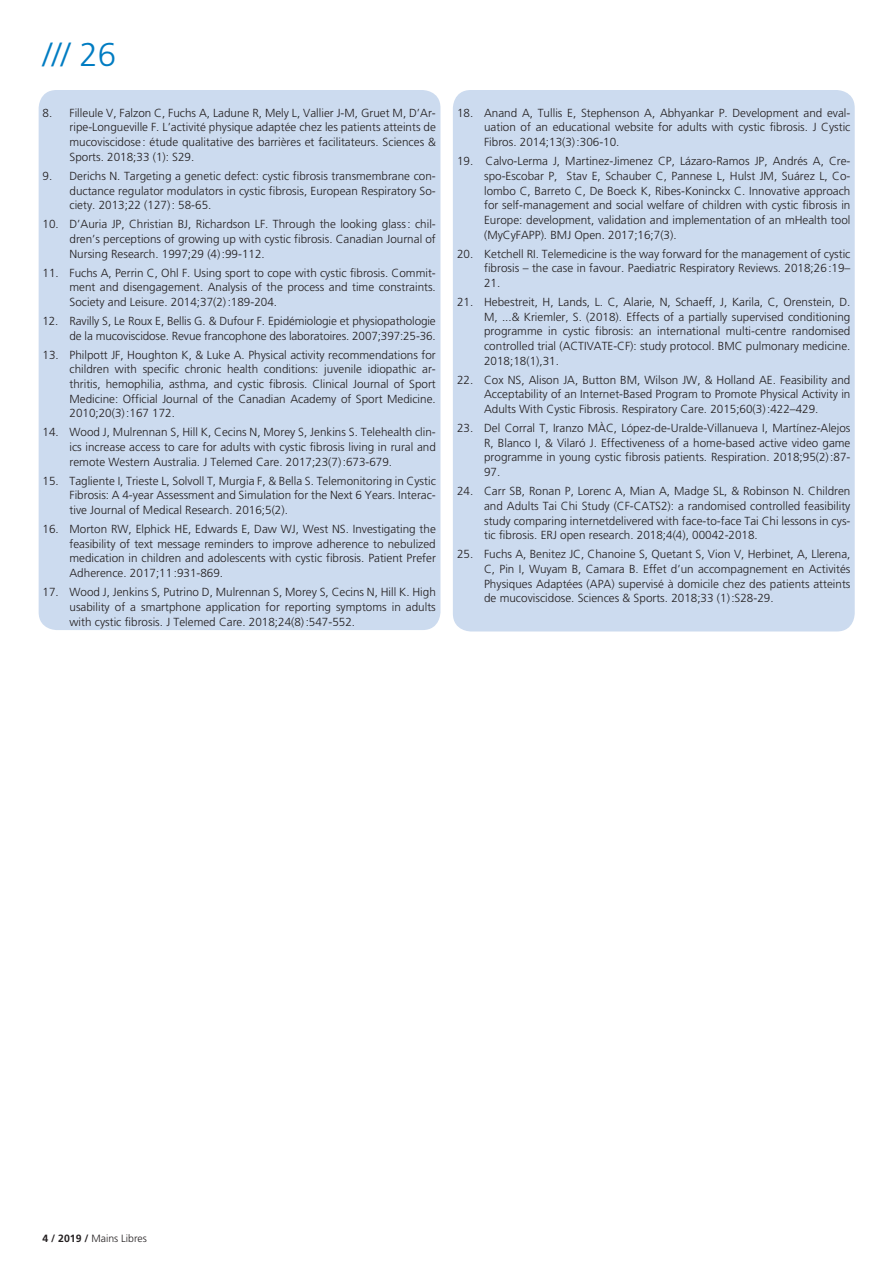
<style>
.page{position:relative;width:893px;height:1263px;background:#fff}
.page>*{position:absolute;margin:0;border:0;box-sizing:border-box;transform-origin:0 0}
.t1{font:300 33px "Frutiger";color:#007cc2}
.t2{font:300 11.7px/14.7px "Frutiger";color:#231f20;text-align:justify}
.t3{font:300 10.5px "Frutiger";color:#231f20}
.s1{font-weight:700}
</style>
<div class="page">
<div style="left:39px;top:90px;width:401px;height:540px;background:#ccdbef;border-radius:18px"></div>
<div style="left:453px;top:90px;width:402px;height:541px;background:#ccdbef;border-radius:18px"></div>
<p class="t1" style="left:43px;top:36px;width:75px">/// 26</p>
<p class="t2" style="left:70px;top:105px;width:368px;text-indent:-27px">8. Filleule V, Falzon C, Fuchs A, Ladune R, Mely L, Vallier J-M, Gruet M, D’Ar&shy;ripe-Longueville F. L’activité physique adaptée chez les patients atteints de mucoviscidose: étude qualitative des barrières et facilitateurs. Sciences &amp; Sports. 2018;33 (1): S29.</p>
<p class="t2" style="left:70px;top:168px;width:368px;text-indent:-27px">9. Derichs N. Targeting a genetic defect: cystic fibrosis transmembrane con&shy;ductance regulator modulators in cystic fibrosis, European Respiratory So&shy;ciety. 2013;22 (127): 58-65.</p>
<p class="t2" style="left:70px;top:217px;width:368px;text-indent:-27px">10. D’Auria JP, Christian BJ, Richardson LF. Through the looking glass: chil&shy;dren’s perceptions of growing up with cystic fibrosis. Canadian Journal of Nursing Research. 1997;29 (4):99-112.</p>
<p class="t2" style="left:70px;top:265px;width:368px;text-indent:-27px">11. Fuchs A, Perrin C, Ohl F. Using sport to cope with cystic fibrosis. Commit&shy;ment and disengagement. Analysis of the process and time constraints.<br>Society and Leisure. 2014;37(2):189-204.</p>
<p class="t2" style="left:43px;top:313px;width:395px;text-align:right">12. Ravilly S, Le Roux E, Bellis G. &amp; Dufour F. Epidémiologie et physiopathologie de la mucoviscidose. Revue francophone des laboratoires. 2007;397:25-36.</p>
<p class="t2" style="left:70px;top:347px;width:368px;text-indent:-27px">13. Philpott JF, Houghton K, &amp; Luke A. Physical activity recommendations for children with specific chronic health conditions: juvenile idiopathic ar&shy;thritis, hemophilia, asthma, and cystic fibrosis. Clinical Journal of Sport Medicine: Official Journal of the Canadian Academy of Sport Medicine.<br>2010;20(3):167 172.</p>
<p class="t2" style="left:70px;top:425px;width:368px;text-indent:-27px">14. Wood J, Mulrennan S, Hill K, Cecins N, Morey S, Jenkins S. Telehealth clin&shy;ics increase access to care for adults with cystic fibrosis living in rural and remote Western Australia. J Telemed Care. 2017;23(7):673-679.</p>
<p class="t2" style="left:70px;top:473px;width:368px;text-indent:-27px">15. Tagliente I, Trieste L, Solvoll T, Murgia F, &amp; Bella S. Telemonitoring in Cystic Fibrosis: A 4-year Assessment and Simulation for the Next 6 Years. Interac&shy;tive Journal of Medical Research. 2016;5(2).</p>
<p class="t2" style="left:70px;top:522px;width:368px;text-indent:-27px">16. Morton RW, Elphick HE, Edwards E, Daw WJ, West NS. Investigating the feasibility of text message reminders to improve adherence to nebulized medication in children and adolescents with cystic fibrosis. Patient Prefer Adherence. 2017;11:931-869.</p>
<p class="t2" style="left:70px;top:585px;width:368px;text-indent:-27px">17. Wood J, Jenkins S, Putrino D, Mulrennan S, Morey S, Cecins N, Hill K. High usability of a smartphone application for reporting symptoms in adults with cystic fibrosis. J Telemed Care. 2018;24(8):547-552.</p>
<p class="t2" style="left:484px;top:105px;width:368px;text-indent:-27px">18. Anand A, Tullis E, Stephenson A, Abhyankar P. Development and eval&shy;uation of an educational website for adults with cystic fibrosis. J Cystic Fibros. 2014;13(3):306-10.</p>
<p class="t2" style="left:484px;top:154px;width:368px;text-indent:-27px">19. Calvo-Lerma J, Martinez-Jimenez CP, Lázaro-Ramos JP, Andrés A, Cre&shy;spo-Escobar P, Stav E, Schauber C, Pannese L, Hulst JM, Suárez L, Co&shy;lombo C, Barreto C, De Boeck K, Ribes-Koninckx C. Innovative approach for self-management and social welfare of children with cystic fibrosis in Europe: development, validation and implementation of an mHealth tool (MyCyFAPP). BMJ Open. 2017;16;7(3).</p>
<p class="t2" style="left:484px;top:246px;width:368px;text-indent:-27px">20. Ketchell RI. Telemedicine is the way forward for the management of cystic fibrosis – the case in favour. Paediatric Respiratory Reviews. 2018;26:19– 21.</p>
<p class="t2" style="left:484px;top:295px;width:368px;text-indent:-27px">21. Hebestreit, H, Lands, L. C, Alarie, N, Schaeff, J, Karila, C, Orenstein, D.<br>M, ...&amp; Kriemler, S. (2018). Effects of a partially supervised conditioning programme in cystic fibrosis: an international multi-centre randomised controlled trial (ACTIVATE-CF): study protocol. BMC pulmonary medicine.<br>2018;18(1),31.</p>
<p class="t2" style="left:484px;top:372px;width:368px;text-indent:-27px">22. Cox NS, Alison JA, Button BM, Wilson JW, &amp; Holland AE. Feasibility and Acceptability of an Internet-Based Program to Promote Physical Activity in Adults With Cystic Fibrosis. Respiratory Care. 2015;60(3):422–429.</p>
<p class="t2" style="left:484px;top:421px;width:368px;text-indent:-27px">23. Del Corral T, Iranzo MÀC, López-de-Uralde-Villanueva I, Martínez-Alejos R, Blanco I, &amp; Vilaró J. Effectiveness of a home-based active video game programme in young cystic fibrosis patients. Respiration. 2018;95(2):87- 97.</p>
<p class="t2" style="left:484px;top:484px;width:368px;text-indent:-27px">24. Carr SB, Ronan P, Lorenc A, Mian A, Madge SL, &amp; Robinson N. Children and Adults Tai Chi Study (CF-CATS2): a randomised controlled feasibility study comparing internetdelivered with face-to-face Tai Chi lessons in cys&shy;tic fibrosis. ERJ open research. 2018;4(4), 00042-2018.</p>
<p class="t2" style="left:484px;top:547px;width:368px;text-indent:-27px">25. Fuchs A, Benitez JC, Chanoine S, Quetant S, Vion V, Herbinet, A, Llerena, C, Pin I, Wuyam B, Camara B. Effet d’un accompagnement en Activités Physiques Adaptées (APA) supervisé à domicile chez des patients atteints de mucoviscidose. Sciences &amp; Sports. 2018;33 (1):S28-29.</p>
<p class="t3" style="left:43px;top:1232px;width:106px"><span class="s1">4 / 2019 /</span> Mains Libres</p>
</div>
